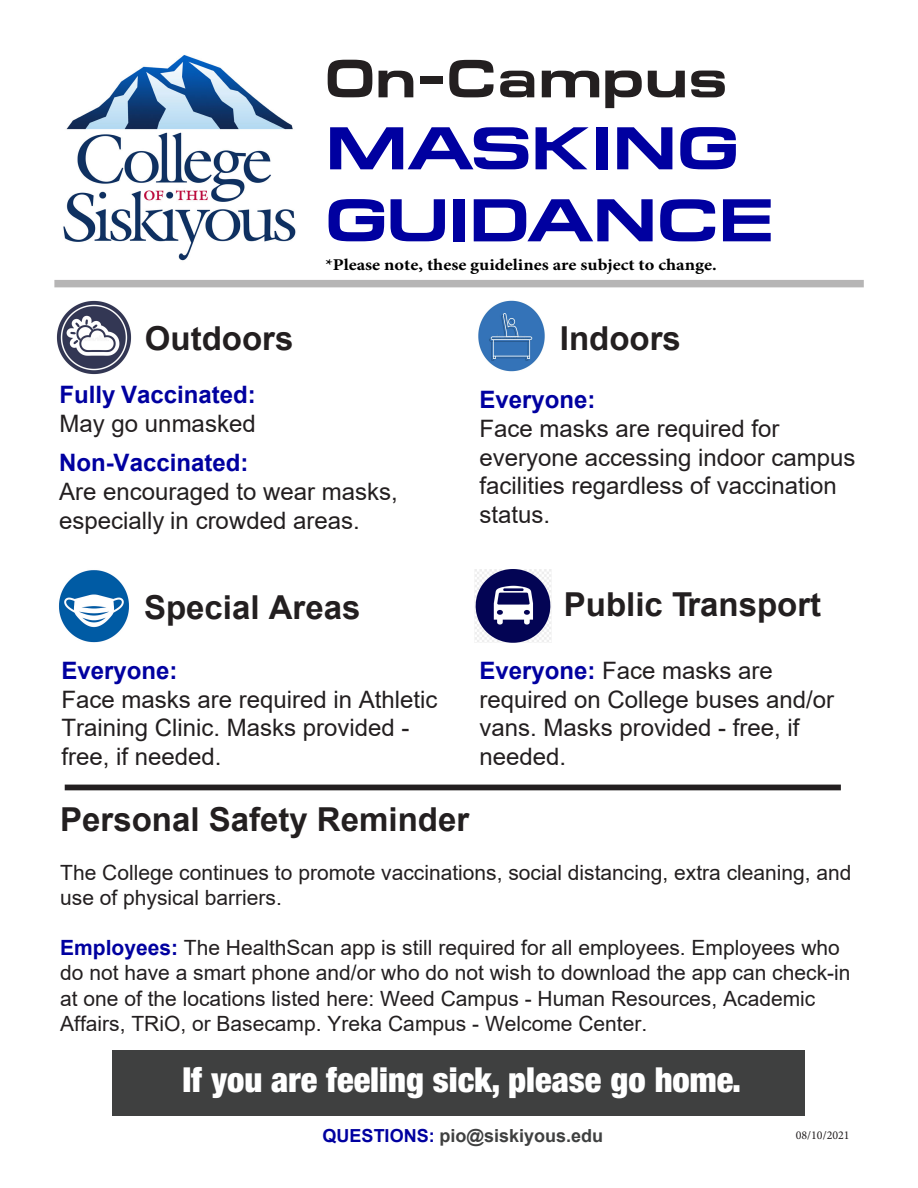
<style>
.page{position:relative;width:918px;height:1188px;background:#fff}
.page>*{position:absolute;margin:0;border:0;box-sizing:border-box;transform-origin:0 0}
.t1{font:700 60.6px/72px "Micro Extend FLF";color:#0000a0;scale:1.11 1}
.t2{font:700 54px "Micro Extend FLF";letter-spacing:.02em;color:#231f20}
.t3{font:900 condensed 34.5px "Helvetica Neue LT Std";color:#fff}
.t4{font:700 33px "Arial";color:#231f20}
.t5{font:24px/28.8px "Arial";color:#231f20}
.t6{font:700 24px "Arial";color:#0000a0}
.t7{font:21px/25.2px "Arial";color:#231f20}
.t8{font:700 18px "Arial";color:#3f4040}
.t9{font:700 16.5px "Minion Pro";color:#000;scale:1.11 1}
.t10{font:12px "Minion Pro";color:#231f20}
.s1{font-weight:700;color:#0000a0}
.s2{color:#0000a0}
</style>
<div class="page">
<svg style="left:65px;top:784px;width:776px;height:7px;background:#494646"></svg>
<div style="left:54px;top:280px;width:810px;height:7px;background:#b6b5b5"></div>
<img style="left:63px;top:55px;width:233px;height:206px">
<img style="left:57px;top:300px;width:74px;height:75px">
<img style="left:59px;top:570px;width:70px;height:73px">
<img style="left:478px;top:300px;width:67px;height:72px">
<img style="left:475px;top:570px;width:76px;height:73px">
<div style="left:113px;top:1050px;width:692px;height:66px;background:#3f4040"></div>
<p class="t2" style="left:325px;top:48px;width:403px">On-Campus</p>
<h1 class="t1" style="left:325px;top:112px;width:406px">MASKING<br>GUIDANCE</h1>
<p class="t9" style="left:325px;top:253px;width:354px">*Please note, these guidelines are subject to change.</p>
<p class="t4" style="left:145px;top:315px;width:150px">Outdoors</p>
<p class="t6" style="left:60px;top:378px;width:198px">Fully Vaccinated:</p>
<p class="t5" style="left:60px;top:409px;width:198px">May go unmasked</p>
<p class="t6" style="left:59px;top:446px;width:191px">Non-Vaccinated:</p>
<p class="t5" style="left:59px;top:477px;width:340px">Are encouraged to wear masks, especially in crowded areas.</p>
<p class="t4" style="left:144px;top:585px;width:218px">Special Areas</p>
<p class="t6" style="left:61px;top:653px;width:118px">Everyone:</p>
<p class="t5" style="left:61px;top:685px;width:378px">Face masks are required in Athletic<br>Training Clinic. Masks provided - free, if needed.</p>
<p class="t4" style="left:560px;top:315px;width:123px">Indoors</p>
<p class="t6" style="left:479px;top:383px;width:118px">Everyone:</p>
<p class="t5" style="left:479px;top:414px;width:378px">Face masks are required for everyone accessing indoor campus facilities regardless of vaccination status.</p>
<p class="t4" style="left:564px;top:582px;width:259px">Public Transport</p>
<p class="t5" style="left:479px;top:656px;width:356px"><span class="s1">Everyone:</span> Face masks are required on College buses and/or vans. Masks provided - free, if needed.</p>
<p class="t4" style="left:60px;top:796px;width:410px">Personal Safety Reminder</p>
<p class="t7" style="left:60px;top:859px;width:793px">The College continues to promote vaccinations, social distancing, extra cleaning, and use of physical barriers.</p>
<p class="t7" style="left:60px;top:935px;width:792px"><span class="s1">Employees:</span> The HealthScan app is still required for all employees. Employees who do not have a smart phone and/or who do not wish to download the app can check-in at one of the locations listed here: Weed Campus - Human Resources, Academic Affairs, TRiO, or Basecamp. Yreka Campus - Welcome Center.</p>
<p class="t3" style="left:182px;top:1058px;width:560px">If you are feeling sick, please go home.</p>
<p class="t8" style="left:323px;top:1123px;width:282px"><span class="s2">QUESTIONS:</span> pio@siskiyous.edu</p>
<p class="t10" style="left:796px;top:1127px;width:56px">08/10/2021</p>
</div>
